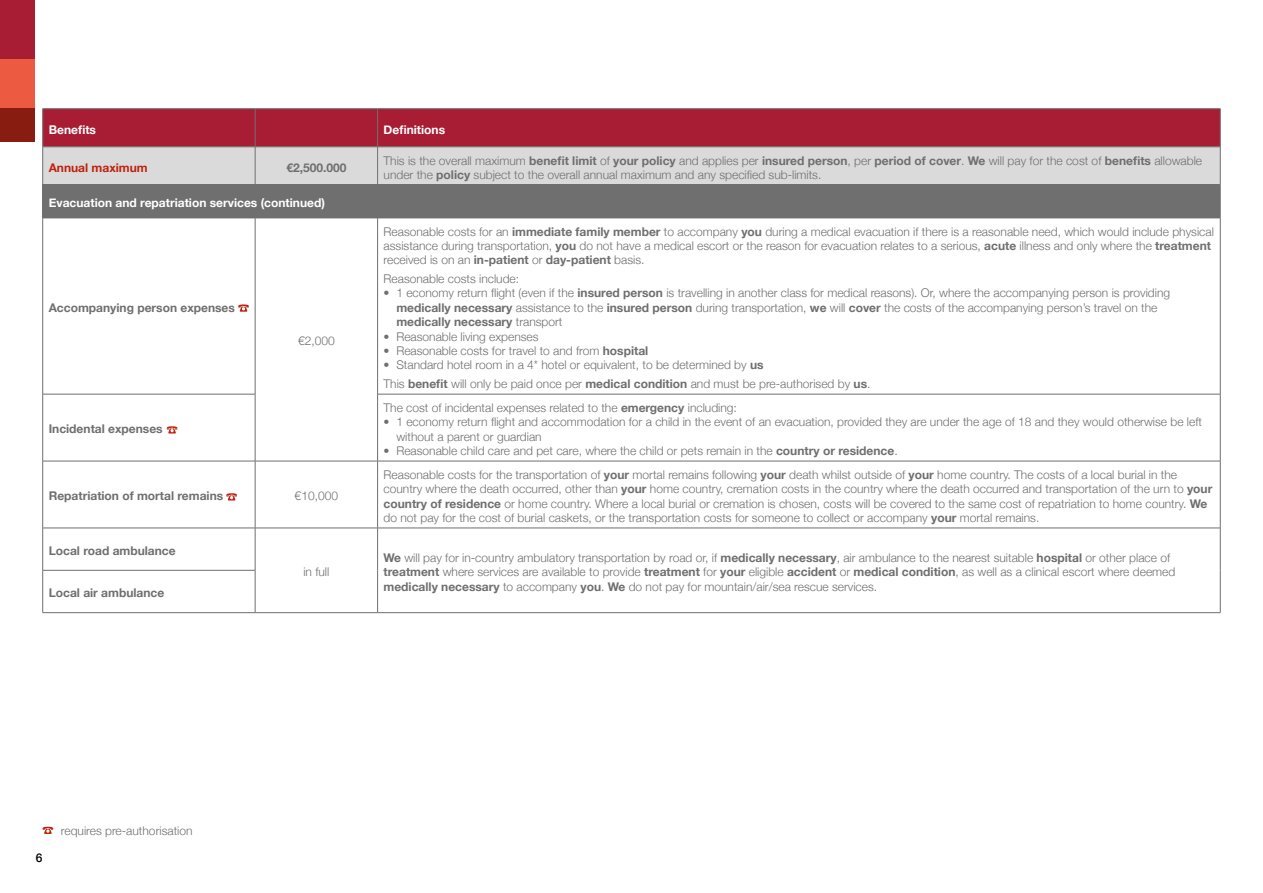
<style>
.page{position:relative;width:1263px;height:893px;background:#fff}
.page>*{position:absolute;margin:0;border:0;box-sizing:border-box;transform-origin:0 0}
.t1{font:300 12px/14.4px "Helvetica Neue";color:#706f6f}
.t2{font:700 12px "Helvetica Neue";color:#706f6f}
.t3{font:700 12px "Helvetica Neue";color:#fff}
.t4{font:700 12px "Helvetica Neue";color:#c1210d}
.t5{font:500 12px "Helvetica Neue";color:#000}
.s1{font-weight:700}
</style>
<div class="page">
<div style="left:0;top:0;width:34px;height:59px;background:#a81d34"></div>
<div style="left:0;top:59px;width:34px;height:50px;background:#eb5a41"></div>
<div style="left:0;top:109px;width:34px;height:33px;background:#881c11"></div>
<svg style="left:43px;top:827px;width:10px;height:7px"></svg>
<svg style="left:43px;top:109px;width:1177px;height:76px;background:#be7a85"></svg>
<div style="left:43px;top:185px;width:1177px;height:33px;background:#706f6f"></div>
<hr style="left:43px;top:108px;width:212px;height:1px;background:#706f6f">
<hr style="left:42px;top:109px;width:1px;height:38px;background:#706f6f">
<hr style="left:255px;top:108px;width:123px;height:1px;background:#706f6f">
<hr style="left:255px;top:109px;width:1px;height:38px;background:#706f6f">
<hr style="left:378px;top:108px;width:842px;height:1px;background:#706f6f">
<hr style="left:377px;top:109px;width:1px;height:38px;background:#706f6f">
<hr style="left:1220px;top:109px;width:1px;height:38px;background:#706f6f">
<hr style="left:43px;top:147px;width:212px;height:1px;background:#706f6f">
<hr style="left:42px;top:147px;width:1px;height:38px;background:#706f6f">
<hr style="left:255px;top:147px;width:123px;height:1px;background:#706f6f">
<hr style="left:255px;top:147px;width:1px;height:38px;background:#706f6f">
<hr style="left:378px;top:147px;width:842px;height:1px;background:#706f6f">
<hr style="left:377px;top:147px;width:1px;height:38px;background:#706f6f">
<hr style="left:1220px;top:147px;width:1px;height:38px;background:#706f6f">
<hr style="left:42px;top:185px;width:1px;height:33px;background:#706f6f">
<hr style="left:1220px;top:185px;width:1px;height:33px;background:#706f6f">
<hr style="left:43px;top:218px;width:212px;height:1px;background:#706f6f">
<hr style="left:42px;top:218px;width:1px;height:176px;background:#706f6f">
<hr style="left:255px;top:218px;width:123px;height:1px;background:#706f6f">
<hr style="left:255px;top:218px;width:1px;height:176px;background:#706f6f">
<hr style="left:378px;top:218px;width:842px;height:1px;background:#706f6f">
<hr style="left:377px;top:218px;width:1px;height:176px;background:#706f6f">
<hr style="left:1220px;top:218px;width:1px;height:176px;background:#706f6f">
<hr style="left:43px;top:394px;width:212px;height:1px;background:#706f6f">
<hr style="left:42px;top:394px;width:1px;height:67px;background:#706f6f">
<hr style="left:255px;top:394px;width:1px;height:67px;background:#706f6f">
<hr style="left:377px;top:394px;width:843px;height:1px;background:#706f6f">
<hr style="left:377px;top:394px;width:1px;height:67px;background:#706f6f">
<hr style="left:1220px;top:394px;width:1px;height:67px;background:#706f6f">
<hr style="left:43px;top:461px;width:212px;height:1px;background:#706f6f">
<hr style="left:42px;top:461px;width:1px;height:67px;background:#706f6f">
<hr style="left:255px;top:461px;width:123px;height:1px;background:#706f6f">
<hr style="left:255px;top:461px;width:1px;height:67px;background:#706f6f">
<hr style="left:378px;top:461px;width:842px;height:1px;background:#706f6f">
<hr style="left:377px;top:461px;width:1px;height:67px;background:#706f6f">
<hr style="left:1220px;top:461px;width:1px;height:67px;background:#706f6f">
<hr style="left:43px;top:528px;width:212px;height:1px;background:#706f6f">
<hr style="left:42px;top:528px;width:1px;height:42px;background:#706f6f">
<hr style="left:255px;top:528px;width:123px;height:1px;background:#706f6f">
<hr style="left:255px;top:528px;width:1px;height:42px;background:#706f6f">
<hr style="left:378px;top:528px;width:842px;height:1px;background:#706f6f">
<hr style="left:377px;top:528px;width:1px;height:42px;background:#706f6f">
<hr style="left:1220px;top:528px;width:1px;height:42px;background:#706f6f">
<hr style="left:43px;top:570px;width:212px;height:1px;background:#706f6f">
<hr style="left:42px;top:570px;width:1px;height:42px;background:#706f6f">
<hr style="left:255px;top:570px;width:1px;height:42px;background:#706f6f">
<hr style="left:377px;top:570px;width:1px;height:42px;background:#706f6f">
<hr style="left:1220px;top:570px;width:1px;height:42px;background:#706f6f">
<hr style="left:43px;top:612px;width:212px;height:1px;background:#706f6f">
<hr style="left:255px;top:612px;width:123px;height:1px;background:#706f6f">
<hr style="left:378px;top:612px;width:842px;height:1px;background:#706f6f">
<svg style="left:238px;top:304px;width:11px;height:8px"></svg>
<svg style="left:167px;top:426px;width:10px;height:8px"></svg>
<svg style="left:226px;top:493px;width:11px;height:7px"></svg>
<p class="t3" style="left:49px;top:120px;width:49px">Benefits</p>
<p class="t3" style="left:384px;top:120px;width:63px">Definitions</p>
<p class="t4" style="left:49px;top:158px;width:101px">Annual maximum</p>
<p class="t2" style="left:286px;top:158px;width:62px">€2,500.000</p>
<p class="t1" style="left:384px;top:152px;width:820px">This is the overall maximum <span class="s1">benefit limit</span> of <span class="s1">your policy</span> and applies per <span class="s1">insured person</span>, per <span class="s1">period of cover</span>. <span class="s1">We</span> will pay for the cost of <span class="s1">benefits</span> allowable under the <span class="s1">policy</span> subject to the overall annual maximum and any specified sub-limits.</p>
<p class="t3" style="left:49px;top:194px;width:278px">Evacuation and repatriation services (continued)</p>
<p class="t2" style="left:49px;top:298px;width:188px">Accompanying person expenses</p>
<p class="t2" style="left:49px;top:420px;width:115px">Incidental expenses</p>
<p class="t1" style="left:298px;top:333px;width:38px">€2,000</p>
<p class="t2" style="left:49px;top:487px;width:176px">Repatriation of mortal remains</p>
<p class="t1" style="left:295px;top:488px;width:45px">€10,000</p>
<p class="t2" style="left:49px;top:541px;width:129px">Local road ambulance</p>
<p class="t2" style="left:49px;top:584px;width:117px">Local air ambulance</p>
<p class="t1" style="left:303px;top:564px;width:27px">in full</p>
<p class="t1" style="left:384px;top:223px;width:832px">Reasonable costs for an <span class="s1">immediate family member</span> to accompany <span class="s1">you</span> during a medical evacuation if there is a reasonable need, which would include physical assistance during transportation, <span class="s1">you</span> do not have a medical escort or the reason for evacuation relates to a serious, <span class="s1">acute</span> illness and only where the <span class="s1">treatment </span>received is on an <span class="s1">in-patient</span> or <span class="s1">day-patient</span> basis.</p>
<p class="t1" style="left:384px;top:271px;width:137px">Reasonable costs include:</p>
<p class="t1" style="left:396px;top:285px;width:775px;text-indent:-13px">• 1 economy return flight (even if the <span class="s1">insured person</span> is travelling in another class for medical reasons). Or, where the accompanying person is providing <span class="s1">medically necessary</span> assistance to the <span class="s1">insured person</span> during transportation, <span class="s1">we</span> will <span class="s1">cover</span> the costs of the accompanying person’s travel on the <span class="s1">medically necessary</span> transport</p>
<p class="t1" style="left:384px;top:328px;width:157px">• Reasonable living expenses</p>
<p class="t1" style="left:384px;top:343px;width:266px">• Reasonable costs for travel to and from <span class="s1">hospital</span></p>
<p class="t1" style="left:384px;top:355px;width:488px;line-height:18.6px">• Standard hotel room in a 4* hotel or equivalent, to be determined by <span class="s1">us<br></span>This <span class="s1">benefit</span> will only be paid once per <span class="s1">medical condition</span> and must be pre-authorised by <span class="s1">us</span>.</p>
<p class="t1" style="left:384px;top:399px;width:355px">The cost of incidental expenses related to the <span class="s1">emergency</span> including:</p>
<p class="t1" style="left:396px;top:414px;width:807px;text-indent:-13px">• 1 economy return flight and accommodation for a child in the event of an evacuation, provided they are under the age of 18 and they would otherwise be left without a parent or guardian</p>
<p class="t1" style="left:384px;top:443px;width:516px">• Reasonable child care and pet care, where the child or pets remain in the <span class="s1">country or residence</span>.</p>
<p class="t1" style="left:384px;top:466px;width:830px">Reasonable costs for the transportation of <span class="s1">your</span> mortal remains following <span class="s1">your</span> death whilst outside of <span class="s1">your</span> home country. The costs of a local burial in the country where the death occurred, other than <span class="s1">your</span> home country, cremation costs in the country where the death occurred and transportation of the urn to <span class="s1">your country of residence</span> or home country. Where a local burial or cremation is chosen, costs will be covered to the same cost of repatriation to home country. <span class="s1">We </span>do not pay for the cost of burial caskets, or the transportation costs for someone to collect or accompany <span class="s1">your</span> mortal remains.</p>
<p class="t1" style="left:384px;top:549px;width:793px"><span class="s1">We</span> will pay for in-country ambulatory transportation by road or, if <span class="s1">medically necessary</span>, air ambulance to the nearest suitable <span class="s1">hospital</span> or other place of <span class="s1">treatment</span> where services are available to provide <span class="s1">treatment</span> for <span class="s1">your</span> eligible <span class="s1">accident</span> or <span class="s1">medical condition</span>, as well as a clinical escort where deemed <span class="s1">medically necessary</span> to accompany <span class="s1">you</span>. <span class="s1">We</span> do not pay for mountain/air/sea rescue services.</p>
<p class="t5" style="left:36px;top:848px;width:8px">6</p>
<p class="t1" style="left:61px;top:822px;width:133px">requires pre-authorisation</p>
</div>
